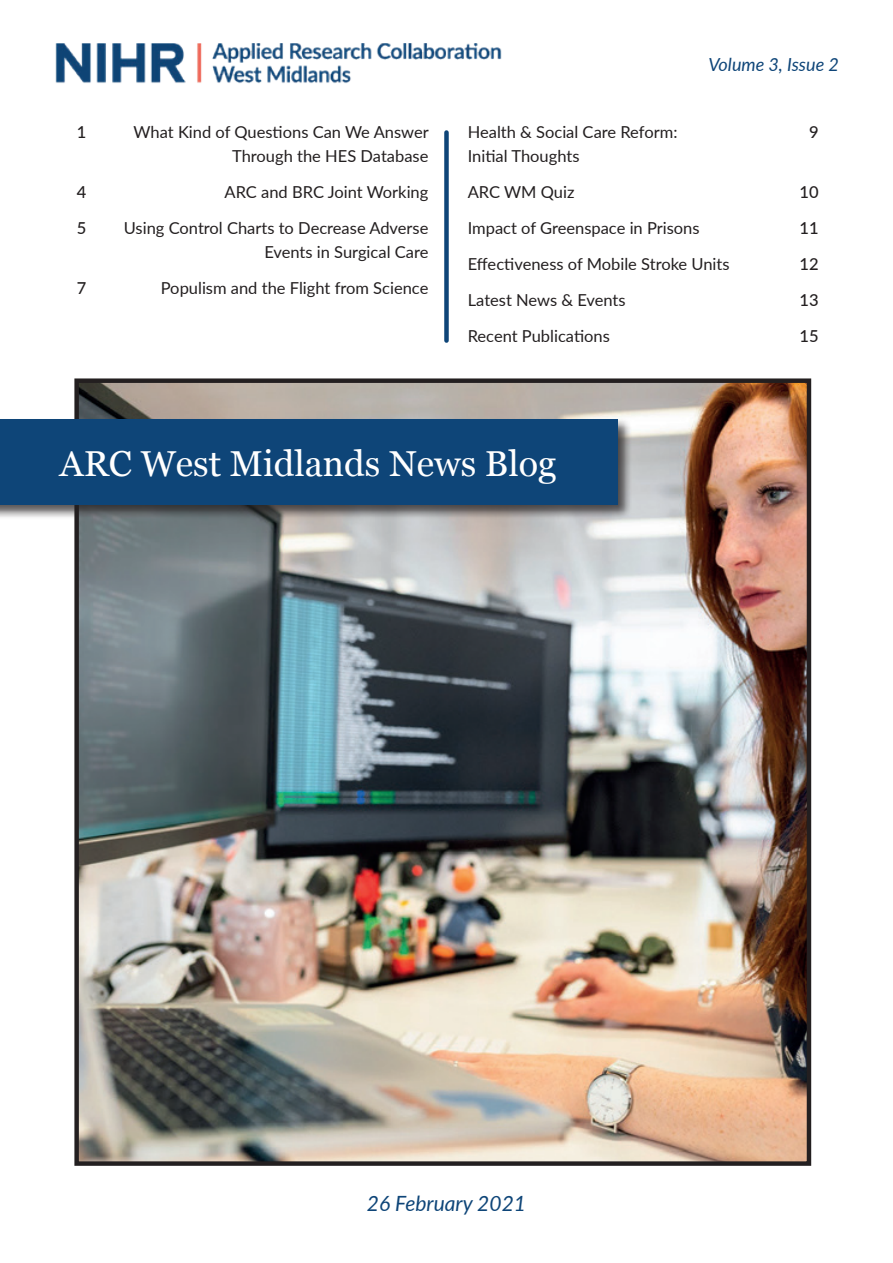
<style>
.page{position:relative;width:893px;height:1263px;background:#fff}
.page>*{position:absolute;margin:0;border:0;box-sizing:border-box;transform-origin:0 0}
.t1{font:36px "Georgia";color:#fff}
.t2{font:italic 21px "Lato";color:#0e4578}
.t3{font:italic 18px "Lato";color:#0e4578}
.t4{font:16.5px/36px "Lato";color:#231f20;text-align:right}
.t5{font:500 16.5px/36px "Lato";color:#231f20}
</style>
<div class="page">
<img style="left:55px;top:43px;width:447px;height:40px">
<img style="left:79px;top:383px;width:727px;height:778px">
<div style="left:74px;top:378px;width:737px;height:788px;border:4px solid #231f20"></div>
<div style="left:0;top:417px;width:632px;height:102px;background:#231f20;opacity:.75"></div>
<div style="left:0;top:420px;width:618px;height:85px;background:#0e4578"></div>
<div style="left:444px;top:132px;width:5px;height:209px;background:#0e4578"></div>
<p class="t5" style="left:77px;top:113px;width:11px">1</p>
<p class="t5" style="left:77px;top:173px;width:11px">4<br>5</p>
<p class="t5" style="left:77px;top:269px;width:11px">7</p>
<p class="t4" style="left:134px;top:119px;width:297px;line-height:24px">What Kind of Questions Can We Answer<br>Through the HES Database</p>
<p class="t4" style="left:124px;top:173px;width:306px">ARC and BRC Joint Working<br>Using Control Charts to Decrease Adverse</p>
<p class="t4" style="left:161px;top:233px;width:269px">Events in Surgical Care<br>Populism and the Flight from Science</p>
<p class="t3" style="left:708px;top:51px;width:132px">Volume 3, Issue 2</p>
<p class="t4" style="left:468px;top:119px;width:211px;line-height:24px;text-align:left">Health &amp; Social Care Reform:<br>Initial Thoughts</p>
<p class="t4" style="left:468px;top:173px;width:263px;text-align:left">ARC WM Quiz<br>Impact of Greenspace in Prisons<br>Effectiveness of Mobile Stroke Units<br>Latest News &amp; Events<br>Recent Publications</p>
<p class="t5" style="left:809px;top:113px;width:11px">9</p>
<p class="t5" style="left:799px;top:173px;width:21px;text-align:justify">10<br>11<br>12<br>13<br>15</p>
<h1 class="t1" style="left:60px;top:437px;width:498px">ARC West Midlands News Blog</h1>
<p class="t2" style="left:367px;top:1189px;width:161px">26 February 2021</p>
</div>
